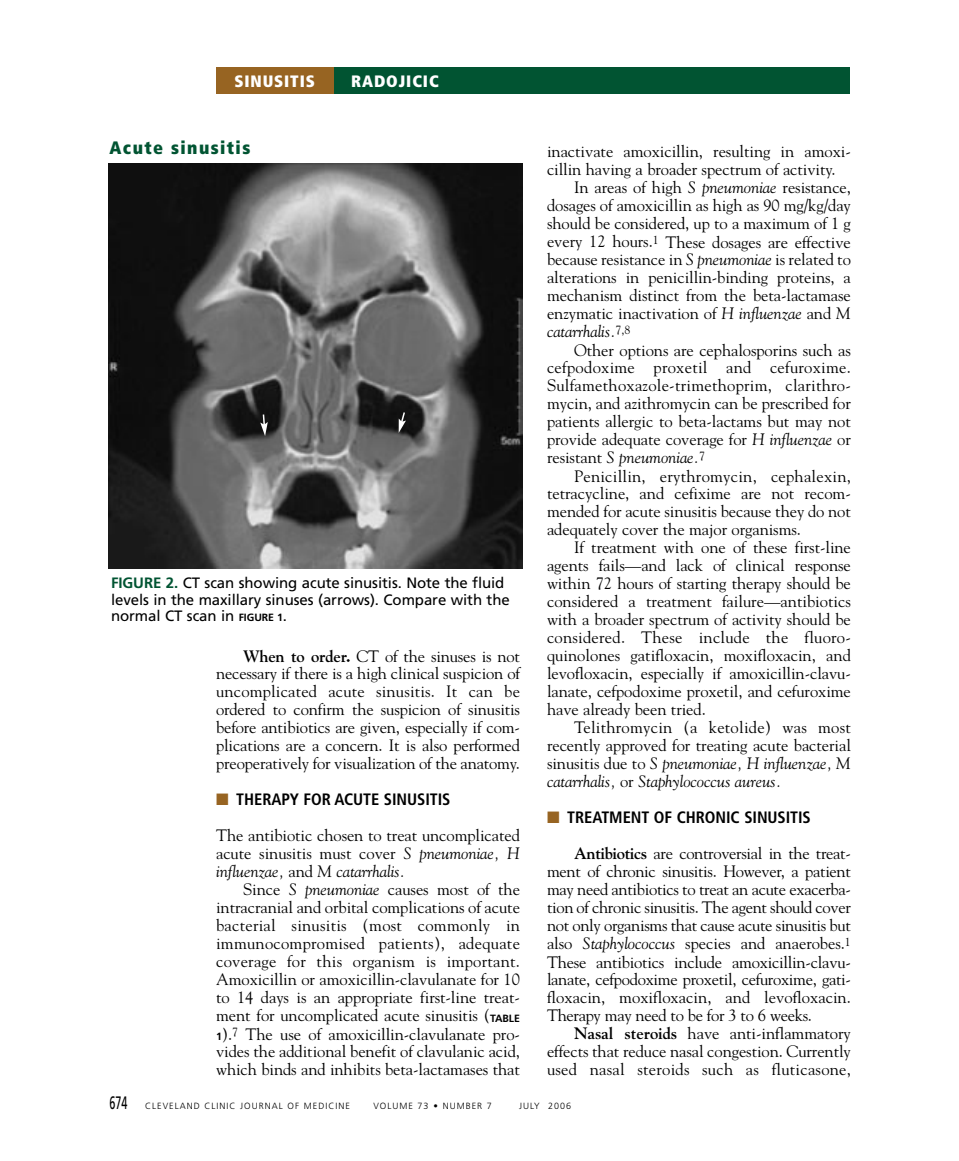
<style>
.page{position:relative;width:959px;height:1161px;background:#fff}
.page>*{position:absolute;margin:0;border:0;box-sizing:border-box;transform-origin:0 0}
.t1{font:900 condensed 18px "Frutiger";letter-spacing:.08em;color:#015432}
.t2{font:16.5px/18px "Goudy";letter-spacing:-.005em;color:#000;text-align:justify}
.t3{font:16.5px "Goudy";letter-spacing:.015em;color:#000}
.t4{font:italic 16.5px "Goudy";letter-spacing:-.005em;color:#000}
.t5{font:700 condensed 16.5px "Frutiger";letter-spacing:-.005em;color:#000}
.t6{font:900 condensed 16.5px "Frutiger";letter-spacing:.05em;color:#fff}
.t7{font:15px/16.5px "Frutiger";letter-spacing:-.005em;color:#000}
.t8{font:300 9px "Frutiger";letter-spacing:.11em;color:#000}
.s1{font-weight:700;color:#015432}
.s2{font-weight:700;font-size:10.5px}
.s3{font-weight:700}
.s4{color:#976422}
.s5{font-style:italic}
.s6{font-family:"Frutiger";font-weight:700;font-size:10.5px}
.s7{font-style:normal}
.s8{font-weight:400;font-size:18px}
</style>
<div class="page">
<img style="left:108px;top:164px;width:414px;height:404px">
<svg style="left:260px;top:413px;width:8px;height:23px"></svg>
<svg style="left:399px;top:411px;width:7px;height:22px"></svg>
<div style="left:332px;top:68px;width:518px;height:26px;background:#015432"></div>
<div style="left:216px;top:68px;width:117px;height:26px;background:#976422"></div>
<p class="t6" style="left:234px;top:75px;width:82px">SINUSITIS</p>
<p class="t6" style="left:351px;top:75px;width:89px">RADOJICIC</p>
<p class="t1" style="left:109px;top:141px;width:142px">Acute sinusitis</p>
<p class="t7" style="left:111px;top:576px;width:400px"><span class="s1">FIGURE 2.</span> CT scan showing acute sinusitis. Note the fluid levels in the maxillary sinuses (arrows). Compare with the normal CT scan in <span class="s2">FIGURE 1</span>.</p>
<p class="t2" style="left:216px;top:648px;width:305px;text-indent:27px"><span class="s3">When to order.</span> CT of the sinuses is not necessary if there is a high clinical suspicion of uncomplicated acute sinusitis. It can be ordered to confirm the suspicion of sinusitis before antibiotics are given, especially if com&shy;plications are a concern. It is also performed preoperatively for visualization of the anatomy.</p>
<p class="t5" style="left:216px;top:793px;width:236px"><span class="s4">■</span> THERAPY FOR ACUTE SINUSITIS</p>
<p class="t2" style="left:216px;top:828px;width:305px">The antibiotic chosen to treat uncomplicated acute sinusitis must cover <span class="s5">S pneumoniae, H influenzae,</span> and <span class="s5">M catarrhalis.</span></p>
<p class="t2" style="left:216px;top:882px;width:305px;text-indent:27px">Since <span class="s5">S pneumoniae</span> causes most of the intracranial and orbital complications of acute bacterial sinusitis (most commonly in immunocompromised patients), adequate coverage for this organism is important.<br>Amoxicillin or amoxicillin-clavulanate for 10 to 14 days is an appropriate first-line treat&shy;ment for uncomplicated acute sinusitis (<span class="s6">TABLE 1</span>).<sup>7</sup> The use of amoxicillin-clavulanate pro&shy;vides the additional benefit of clavulanic acid, which binds and inhibits beta-lactamases that</p>
<p class="t2" style="left:547px;top:144px;width:305px">inactivate amoxicillin, resulting in amoxi-</p>
<p class="t2" style="left:547px;top:162px;width:290px">cillin having a broader spectrum of activity.</p>
<p class="t2" style="left:574px;top:180px;width:278px">In areas of high <span class="s5">S pneumoniae</span> resistance,</p>
<p class="t2" style="left:547px;top:198px;width:305px">dosages of amoxicillin as high as 90 mg/kg/day</p>
<p class="t2" style="left:547px;top:216px;width:305px">should be considered, up to a maximum of 1 g</p>
<p class="t2" style="left:547px;top:234px;width:305px">every 12 hours.<sup>1</sup> These dosages are effective</p>
<p class="t2" style="left:547px;top:252px;width:305px">because resistance in <span class="s5">S pneumoniae</span> is related to</p>
<p class="t2" style="left:547px;top:270px;width:305px">alterations in penicillin-binding proteins, a</p>
<p class="t2" style="left:547px;top:288px;width:305px">mechanism distinct from the beta-lactamase</p>
<p class="t2" style="left:547px;top:306px;width:305px">enzymatic inactivation of <span class="s5">H influenzae</span> and <span class="s5">M</span></p>
<p class="t4" style="left:547px;top:325px;width:85px">catarrhalis.<sup>7,8</sup></p>
<p class="t2" style="left:574px;top:342px;width:278px">Other options are cephalosporins such as</p>
<p class="t3" style="left:547px;top:361px;width:305px">cefpodoxime proxetil and cefuroxime.</p>
<p class="t3" style="left:547px;top:379px;width:305px">Sulfamethoxazole-trimethoprim, clarithro-</p>
<p class="t2" style="left:547px;top:396px;width:305px">mycin, and azithromycin can be prescribed for</p>
<p class="t2" style="left:547px;top:414px;width:305px">patients allergic to beta-lactams but may not</p>
<p class="t2" style="left:547px;top:432px;width:305px">provide adequate coverage for <span class="s5">H influenzae</span> or</p>
<p class="t4" style="left:547px;top:451px;width:159px"><span class="s7">resistant</span> S pneumoniae.<sup>7</sup></p>
<p class="t3" style="left:574px;top:469px;width:278px">Penicillin, erythromycin, cephalexin,</p>
<p class="t2" style="left:547px;top:486px;width:305px">tetracycline, and cefixime are not recom-</p>
<p class="t2" style="left:547px;top:504px;width:305px">mended for acute sinusitis because they do not</p>
<p class="t2" style="left:547px;top:522px;width:255px">adequately cover the major organisms.</p>
<p class="t2" style="left:574px;top:540px;width:278px">If treatment with one of these first-line</p>
<p class="t2" style="left:547px;top:558px;width:305px">agents fails—and lack of clinical response</p>
<p class="t2" style="left:547px;top:576px;width:305px">within 72 hours of starting therapy should be</p>
<p class="t2" style="left:547px;top:594px;width:305px">considered a treatment failure—antibiotics</p>
<p class="t2" style="left:547px;top:612px;width:305px">with a broader spectrum of activity should be</p>
<p class="t3" style="left:547px;top:631px;width:305px">considered. These include the fluoro-</p>
<p class="t2" style="left:547px;top:648px;width:305px">quinolones gatifloxacin, moxifloxacin, and</p>
<p class="t2" style="left:547px;top:666px;width:305px">levofloxacin, especially if amoxicillin-clavu-</p>
<p class="t2" style="left:547px;top:684px;width:305px">lanate, cefpodoxime proxetil, and cefuroxime</p>
<p class="t2" style="left:547px;top:702px;width:160px">have already been tried.</p>
<p class="t3" style="left:574px;top:721px;width:278px">Telithromycin (a ketolide) was most</p>
<p class="t2" style="left:547px;top:738px;width:305px">recently approved for treating acute bacterial</p>
<p class="t4" style="left:547px;top:757px;width:305px"><span class="s7">sinusitis due to</span> S pneumoniae, H influenzae, M</p>
<p class="t4" style="left:547px;top:775px;width:236px">catarrhalis, <span class="s7">or</span> Staphylococcus aureus.</p>
<p class="t5" style="left:547px;top:811px;width:265px"><span class="s4">■</span> TREATMENT OF CHRONIC SINUSITIS</p>
<p class="t2" style="left:547px;top:846px;width:305px;text-indent:27px"><span class="s3">Antibiotics</span> are controversial in the treat&shy;ment of chronic sinusitis. However, a patient may need antibiotics to treat an acute exacerba&shy;tion of chronic sinusitis. The agent should cover not only organisms that cause acute sinusitis but also <span class="s5">Staphylococcus</span> species and anaerobes.<sup>1<br></sup>These antibiotics include amoxicillin-clavu&shy;lanate, cefpodoxime proxetil, cefuroxime, gati&shy;floxacin, moxifloxacin, and levofloxacin.<br>Therapy may need to be for 3 to 6 weeks.</p>
<p class="t2" style="left:547px;top:1026px;width:305px;text-indent:27px"><span class="s3">Nasal steroids</span> have anti-inflammatory effects that reduce nasal congestion. Currently used nasal steroids such as fluticasone,</p>
<p class="t8" style="left:110px;top:1102px;width:242px"><span class="s8">674</span> CLEVELAND CLINIC JOURNAL OF MEDICINE</p>
<p class="t8" style="left:373px;top:1102px;width:120px">VOLUME 73 • NUMBER 7</p>
<p class="t8" style="left:519px;top:1102px;width:54px">JULY 2006</p>
</div>
